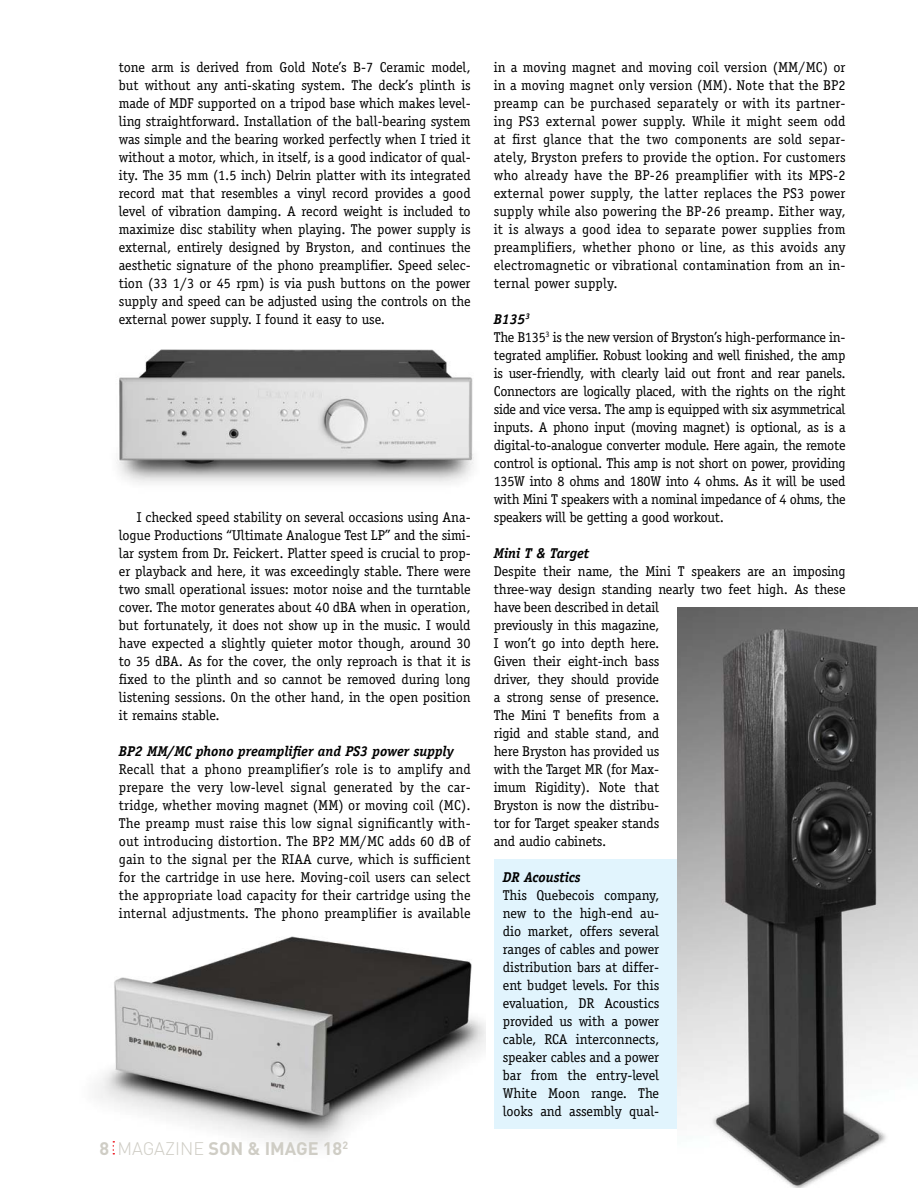
<style>
.page{position:relative;width:918px;height:1188px;background:#fff}
.page>*{position:absolute;margin:0;border:0;box-sizing:border-box;transform-origin:0 0}
.t1{font:700 18px "DIN";color:#cfcdc5}
.t2{font:14.25px/18px "Officina Serif";letter-spacing:-.02em;color:#000;text-align:justify}
.t3{font:italic 700 14.25px "Officina Serif";letter-spacing:-.005em;color:#000}
.s1{font-weight:300}
.s2{font-weight:700;font-style:italic}
</style>
<div class="page">
<div style="left:494px;top:859px;width:193px;height:270px;background:#e1f4fd"></div>
<img style="left:98px;top:936px;width:388px;height:219px">
<img style="left:677px;top:608px;width:241px;height:580px">
<img style="left:116px;top:349px;width:358px;height:134px">
<svg style="left:113px;top:1141px;width:1px;height:14px"></svg>
<p class="t2" style="left:119px;top:58px;width:353px">tone arm is derived from Gold Note’s B-7 Ceramic model, but without any anti-skating system. The deck’s plinth is made of MDF supported on a tripod base which makes level&shy;ling straightforward. Installation of the ball-bearing system was simple and the bearing worked perfectly when I tried it without a motor, which, in itself, is a good indicator of qual&shy;ity. The 35 mm (1.5 inch) Delrin platter with its integrated record mat that resembles a vinyl record provides a good level of vibration damping. A record weight is included to maximize disc stability when playing. The power supply is external, entirely designed by Bryston, and continues the aesthetic signature of the phono preamplifier. Speed selec&shy;tion (33 1/3 or 45 rpm) is via push buttons on the power supply and speed can be adjusted using the controls on the external power supply. I found it easy to use.</p>
<p class="t2" style="left:119px;top:508px;width:353px;text-indent:18px">I checked speed stability on several occasions using Ana&shy;logue Productions “Ultimate Analogue Test LP” and the simi&shy;lar system from Dr. Feickert. Platter speed is crucial to prop&shy;er playback and here, it was exceedingly stable. There were two small operational issues: motor noise and the turntable cover. The motor generates about 40 dBA when in operation, but fortunately, it does not show up in the music. I would have expected a slightly quieter motor though, around 30 to 35 dBA. As for the cover, the only reproach is that it is fixed to the plinth and so cannot be removed during long listening sessions. On the other hand, in the open position it remains stable.</p>
<p class="t3" style="left:119px;top:743px;width:336px">BP2 MM/MC phono preamplifier and PS3 power supply</p>
<p class="t2" style="left:119px;top:760px;width:353px">Recall that a phono preamplifier’s role is to amplify and prepare the very low-level signal generated by the car&shy;tridge, whether moving magnet (MM) or moving coil (MC).<br>The preamp must raise this low signal significantly with&shy;out introducing distortion. The BP2 MM/MC adds 60 dB of gain to the signal per the RIAA curve, which is sufficient for the cartridge in use here. Moving-coil users can select the appropriate load capacity for their cartridge using the internal adjustments. The phono preamplifier is available</p>
<p class="t1" style="left:99px;top:1137px;width:11px">8</p>
<p class="t1" style="left:117px;top:1137px;width:232px"><span class="s1">MAGAZINE</span> SON &amp; IMAGE 18<sup>2</sup></p>
<p class="t2" style="left:494px;top:58px;width:353px">in a moving magnet and moving coil version (MM/MC) or in a moving magnet only version (MM). Note that the BP2 preamp can be purchased separately or with its partner&shy;ing PS3 external power supply. While it might seem odd at first glance that the two components are sold separ&shy;ately, Bryston prefers to provide the option. For customers who already have the BP-26 preamplifier with its MPS-2 external power supply, the latter replaces the PS3 power supply while also powering the BP-26 preamp. Either way, it is always a good idea to separate power supplies from preamplifiers, whether phono or line, as this avoids any electromagnetic or vibrational contamination from an in&shy;ternal power supply.</p>
<p class="t2" style="left:494px;top:310px;width:353px;text-align:left"><span class="s2">B135</span><sup>3<br></sup>The B135<sup>3</sup> is the new version of Bryston’s high-performance in&shy;tegrated amplifier. Robust looking and well finished, the amp is user-friendly, with clearly laid out front and rear panels.<br>Connectors are logically placed, with the rights on the right side and vice versa. The amp is equipped with six asymmetrical inputs. A phono input (moving magnet) is optional, as is a digital-to-analogue converter module. Here again, the remote control is optional. This amp is not short on power, providing 135W into 8 ohms and 180W into 4 ohms. As it will be used with Mini T speakers with a nominal impedance of 4 ohms, the speakers will be getting a good workout.</p>
<p class="t3" style="left:494px;top:545px;width:97px">Mini T &amp; Target</p>
<p class="t2" style="left:494px;top:562px;width:353px;text-align:left">Despite their name, the Mini T speakers are an imposing three-way design standing nearly two feet high. As these have been described in detail<br>previously in this magazine,<br>I won’t go into depth here.<br>Given their eight-inch bass<br>driver, they should provide<br>a strong sense of presence.<br>The Mini T benefits from a<br>rigid and stable stand, and<br>here Bryston has provided us<br>with the Target MR (for Max-<br>imum Rigidity). Note that<br>Bryston is now the distribu-<br>tor for Target speaker stands<br>and audio cabinets.</p>
<p class="t3" style="left:503px;top:869px;width:79px">DR Acoustics</p>
<p class="t2" style="left:503px;top:886px;width:158px">This Quebecois company, new to the high-end au&shy;dio market, offers several ranges of cables and power distribution bars at differ&shy;ent budget levels. For this evaluation, DR Acoustics provided us with a power cable, RCA interconnects, speaker cables and a power bar from the entry-level White Moon range. The looks and assembly qual-</p>
</div>
